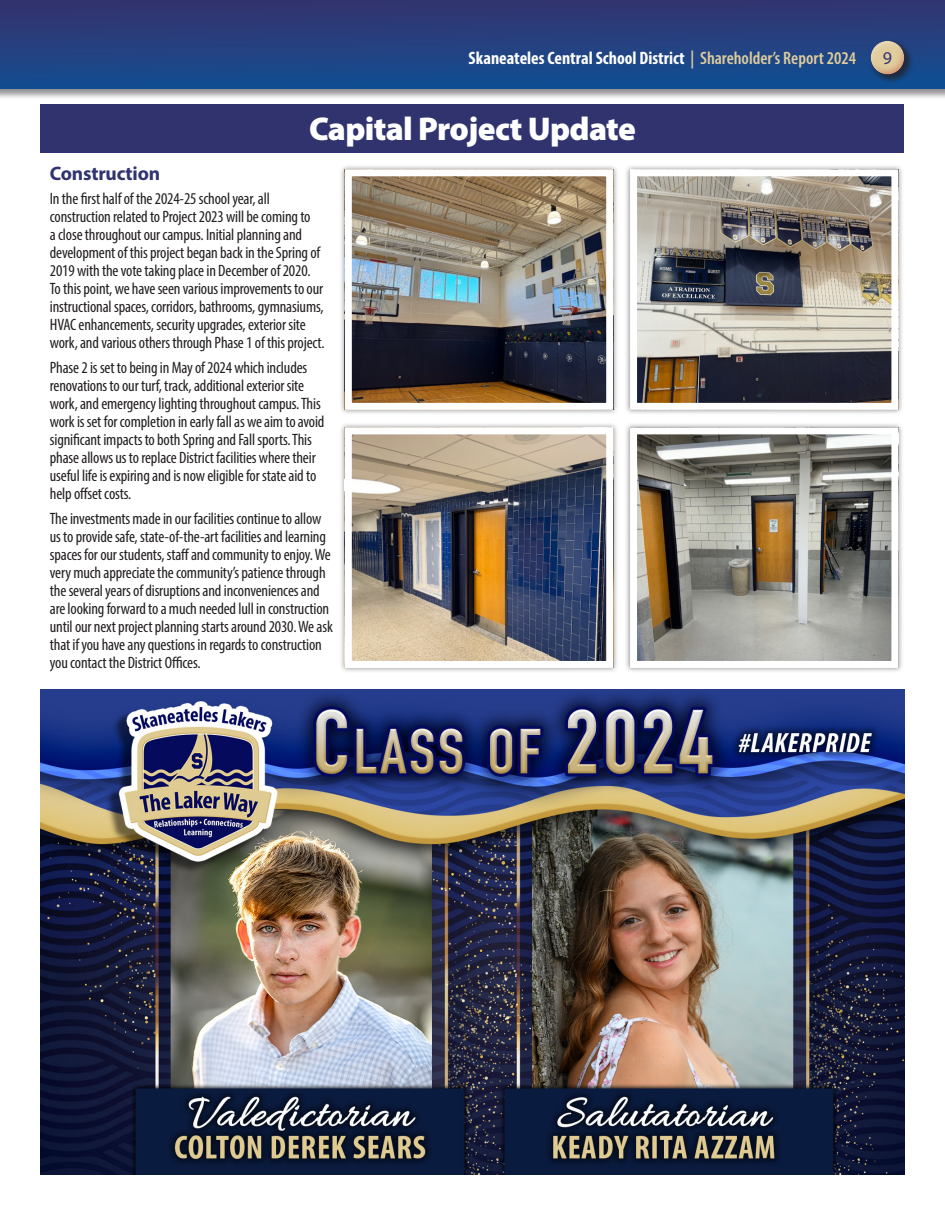
<style>
.page{position:relative;width:945px;height:1215px;background:#fff}
.page>*{position:absolute;margin:0;border:0;box-sizing:border-box;transform-origin:0 0}
.t1{font:900 33px "Myriad Pro";letter-spacing:-.02em;color:#fff}
.t2{font:700 19.5px "Myriad Pro";letter-spacing:-.01em;color:#31336e}
.t3{font:700 condensed 18px "Myriad Pro";color:#fff}
.t4{font:18px "Myriad Pro";color:#31336e}
.Body_Copy{font:16.5px/18px "Myriad Variable Concept";letter-spacing:-.01em;color:#231f20}
.s1{font-weight:600;color:#e0cc9d}
</style>
<div class="page">
<div style="left:40px;top:104px;width:864px;height:48px;background:#31336e"></div>
<img style="left:40px;top:690px;width:864px;height:484px">
<div style="left:625px;top:164px;width:279px;height:251px;background:#231f20;opacity:.5"></div>
<img style="left:638px;top:177px;width:252px;height:225px">
<div style="left:630px;top:169px;width:268px;height:241px;border:7px solid #fff"></div>
<div style="left:339px;top:164px;width:280px;height:251px;background:#231f20;opacity:.5"></div>
<img style="left:353px;top:177px;width:252px;height:225px">
<div style="left:345px;top:169px;width:268px;height:241px;border:7px solid #fff"></div>
<div style="left:625px;top:422px;width:279px;height:252px;background:#231f20;opacity:.5"></div>
<img style="left:638px;top:435px;width:252px;height:225px">
<div style="left:630px;top:427px;width:268px;height:241px;border:7px solid #fff"></div>
<div style="left:339px;top:422px;width:280px;height:252px;background:#231f20;opacity:.5"></div>
<img style="left:353px;top:435px;width:252px;height:225px">
<div style="left:345px;top:427px;width:268px;height:241px;border:7px solid #fff"></div>
<div style="left:0;top:0;width:945px;height:100px;background:#231f20;opacity:.5"></div>
<div style="left:0;top:0;width:944px;height:88px;background:linear-gradient(to bottom,#35336e,#124e92)"></div>
<div style="left:868px;top:38px;width:47px;height:47px;background:#231f20;opacity:.75"></div>
<div style="left:870px;top:39px;width:36px;height:30px;background:#fff;opacity:.75"></div>
<div style="left:870px;top:43px;width:36px;height:32px;background:#d1232a;opacity:.63"></div>
<p class="t3" style="left:469px;top:47px;width:389px">Skaneateles Central School District <span class="s1">| Shareholder’s Report 2024</span></p>
<p class="t4" style="left:883px;top:47px;width:11px">9</p>
<p class="t1" style="left:309px;top:107px;width:328px">Capital Project Update</p>
<p class="t2" style="left:50px;top:160px;width:112px">Construction</p>
<p class="Body_Copy" style="left:50px;top:190px;width:276px">In the first half of the 2024-25 school year, all construction related to Project 2023 will be coming to<br>a close throughout our campus. Initial planning and development of this project began back in the Spring of 2019 with the vote taking place in December of 2020.<br>To this point, we have seen various improvements to our instructional spaces, corridors, bathrooms, gymnasiums, HVAC enhancements, security upgrades, exterior site work, and various others through Phase 1 of this project.</p>
<p class="Body_Copy" style="left:50px;top:359px;width:276px">Phase 2 is set to being in May of 2024 which includes renovations to our turf, track, additional exterior site work, and emergency lighting throughout campus. This work is set for completion in early fall as we aim to avoid significant impacts to both Spring and Fall sports. This phase allows us to replace District facilities where their useful life is expiring and is now eligible for state aid to help offset costs.</p>
<p class="Body_Copy" style="left:50px;top:509px;width:284px">The investments made in our facilities continue to allow us to provide safe, state-of-the-art facilities and learning spaces for our students, staff and community to enjoy. We very much appreciate the community’s patience through the several years of disruptions and inconveniences and are looking forward to a much needed lull in construction until our next project planning starts around 2030. We ask that if you have any questions in regards to construction you contact the District Offices.</p>
</div>
